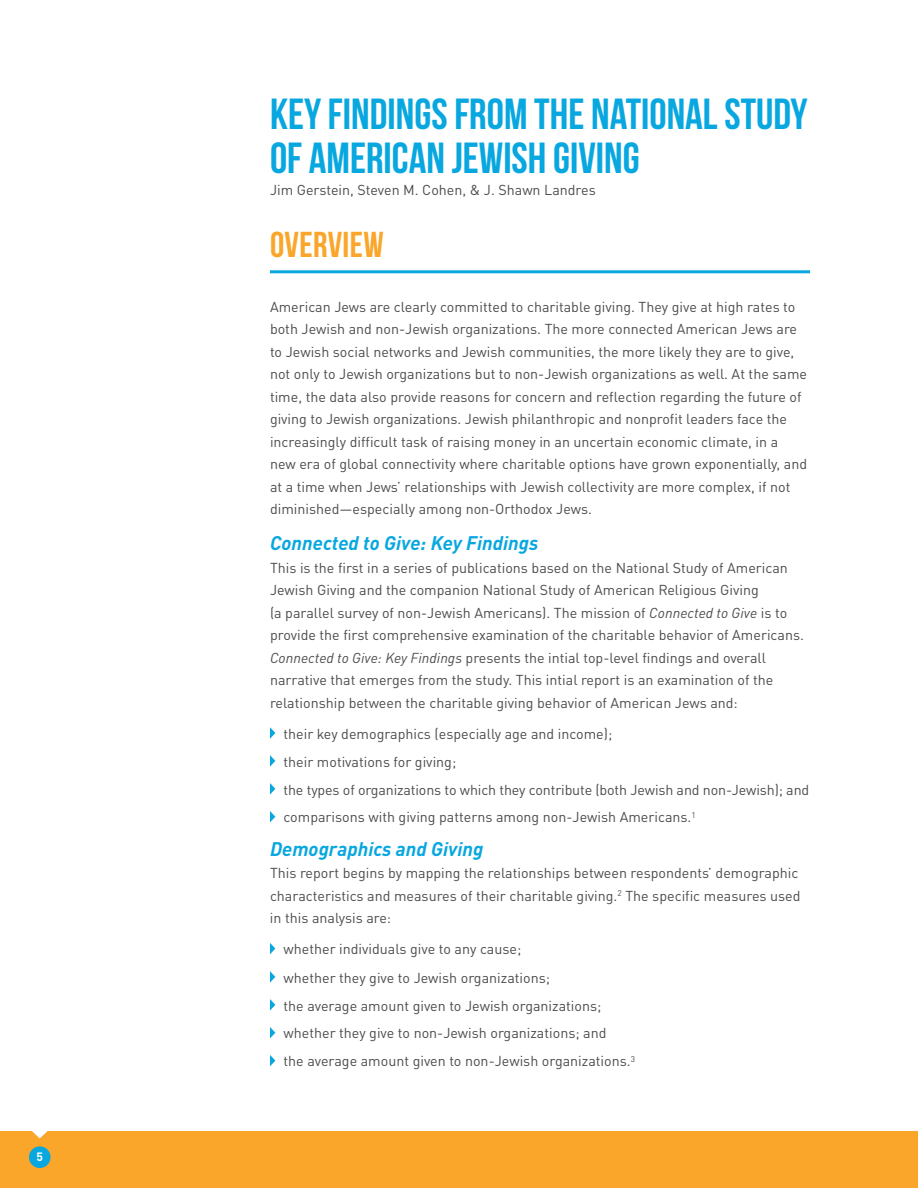
<style>
.page{position:relative;width:918px;height:1188px;background:#fff}
.page>*{position:absolute;margin:0;border:0;box-sizing:border-box;transform-origin:0 0}
.t1{font:43.5px/43.5px "Bebas Neue";color:#08a7e0}
.t2{font:36px "Bebas Neue";color:#f9a62a}
.t3{font:italic 700 19.5px "DIN Pro";color:#08a7e0}
.t4{font:14.25px/22.5px "DIN Pro";color:#4b4c4d}
.t5{font:700 12px "DIN Pro";color:#fff}
.s1{font-style:italic}
</style>
<div class="page">
<div style="left:0;top:1131px;width:918px;height:57px;background:#f9a62a"></div>
<div style="left:29px;top:1146px;width:22px;height:22px;background:#08a7e0;border-radius:50%"></div>
<svg style="left:32px;top:1131px;width:16px;height:7px"></svg>
<hr style="left:270px;top:270px;width:540px;height:3px;background:#08a7e0">
<svg style="left:270px;top:727px;width:5px;height:12px"></svg>
<svg style="left:270px;top:755px;width:5px;height:12px"></svg>
<svg style="left:270px;top:783px;width:5px;height:12px"></svg>
<svg style="left:270px;top:811px;width:5px;height:11px"></svg>
<svg style="left:270px;top:943px;width:5px;height:11px"></svg>
<svg style="left:270px;top:971px;width:5px;height:12px"></svg>
<svg style="left:270px;top:999px;width:5px;height:12px"></svg>
<svg style="left:270px;top:1027px;width:5px;height:11px"></svg>
<svg style="left:270px;top:1055px;width:5px;height:11px"></svg>
<p class="t5" style="left:36px;top:1147px;width:8px">5</p>
<h1 class="t1" style="left:270px;top:92px;width:539px">KEY FINDINGS FROM THE NATIONAL STUDY<br>OF AMERICAN JEWISH GIVING</h1>
<p class="t4" style="left:270px;top:178px;width:327px">Jim Gerstein, Steven M. Cohen, &amp; J. Shawn Landres</p>
<h2 class="t2" style="left:270px;top:225px;width:14px">OVERVIE</h2>
<h2 class="t2" style="left:363px;top:225px;width:22px">W</h2>
<p class="t4" style="left:270px;top:294px;width:539px">American Jews are clearly committed to charitable giving. They give at high rates to both Jewish and non-Jewish organizations. The more connected American Jews are to Jewish social networks and Jewish communities, the more likely they are to give, not only to Jewish organizations but to non-Jewish organizations as well. At the same time, the data also provide reasons for concern and reflection regarding the future of giving to Jewish organizations. Jewish philanthropic and nonprofit leaders face the increasingly difficult task of raising money in an uncertain economic climate, in a new era of global connectivity where charitable options have grown exponentially, and at a time when Jews’ relationships with Jewish collectivity are more complex, if not diminished—especially among non-Orthodox Jews.</p>
<h3 class="t3" style="left:270px;top:527px;width:270px">Connected to Give: Key Findings</h3>
<p class="t4" style="left:270px;top:555px;width:535px">This is the first in a series of publications based on the National Study of American Jewish Giving and the companion National Study of American Religious Giving<br>(a parallel survey of non-Jewish Americans). The mission of <span class="s1">Connected to Give</span> is to provide the first comprehensive examination of the charitable behavior of Americans.<br><span class="s1">Connected to Give: Key Findings</span> presents the intial top-level findings and overall narrative that emerges from the study. This intial report is an examination of the relationship between the charitable giving behavior of American Jews and:</p>
<p class="t4" style="left:284px;top:718px;width:527px;line-height:27.9px">their key demographics (especially age and income);<br>their motivations for giving;<br>the types of organizations to which they contribute (both Jewish and non-Jewish); and comparisons with giving patterns among non-Jewish Americans.<sup>1</sup></p>
<h3 class="t3" style="left:270px;top:833px;width:215px">Demographics and Giving</h3>
<p class="t4" style="left:270px;top:860px;width:532px">This report begins by mapping the relationships between respondents’ demographic characteristics and measures of their charitable giving.<sup>2</sup> The specific measures used in this analysis are:</p>
<p class="t4" style="left:284px;top:934px;width:353px;line-height:28px">whether individuals give to any cause;<br>whether they give to Jewish organizations;<br>the average amount given to Jewish organizations; whether they give to non-Jewish organizations; and<br>the average amount given to non-Jewish organizations.<sup>3</sup></p>
</div>
